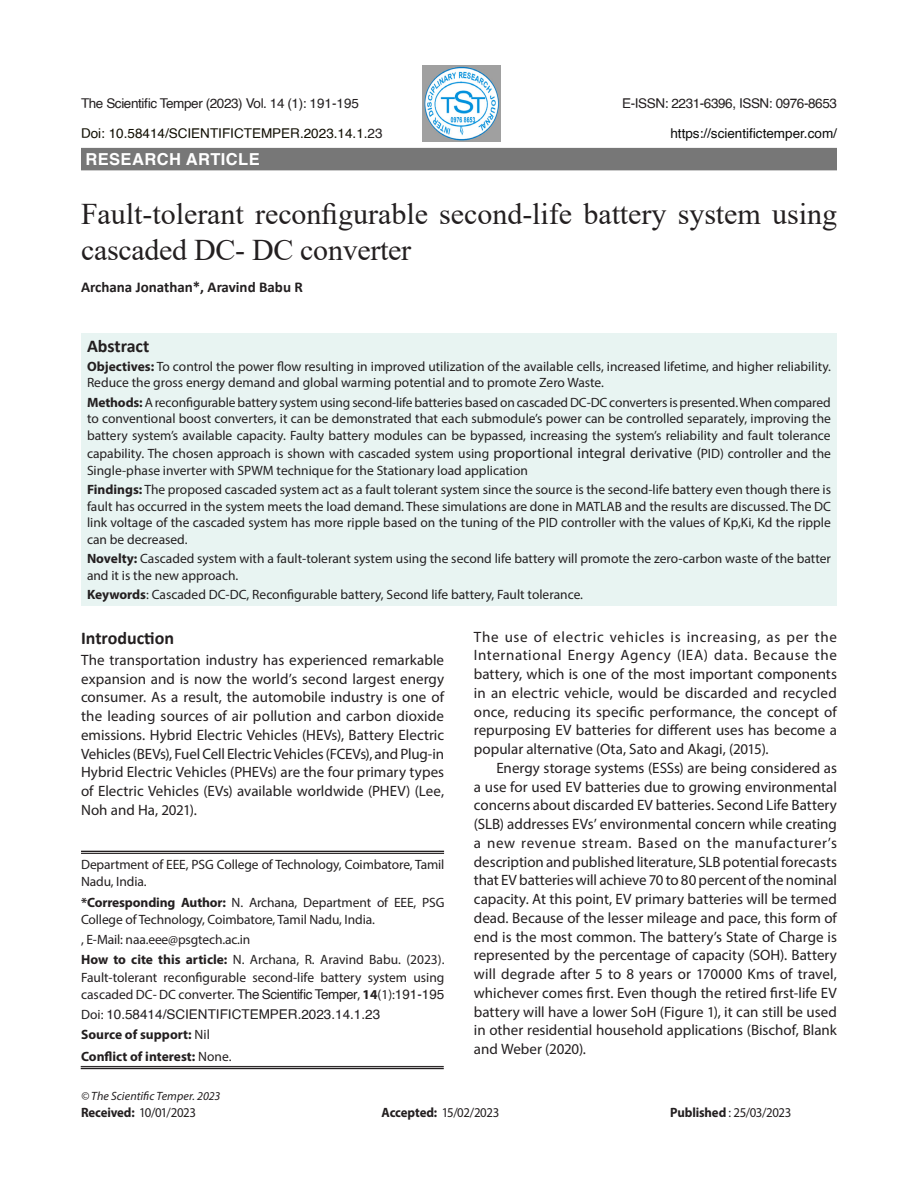
<style>
.page{position:relative;width:918px;height:1188px;background:#fff}
.page>*{position:absolute;margin:0;border:0;box-sizing:border-box;transform-origin:0 0}
.article_head{font:30px/36px "Times New Roman";color:#231f20}
.Sub-Head-1{font:700 18px "Calibri";color:#231f20}
.Subject{font:700 16.5px "Helvetica";letter-spacing:.025em;color:#fff}
.text{font:15px/18.8px "Myriad Pro";color:#231f20;text-align:justify}
.Body_flush{font:15px/18.8px "Myriad Pro";color:#231f20;text-align:justify}
.author{font:700 15px "Calibri";color:#231f20}
.Abstract{font:13.5px/16.5px "Myriad Pro";color:#231f20}
.affiliation{font:13.5px/17.2px "Myriad Pro";letter-spacing:-.01em;color:#231f20}
.Running_Head{font:13.5px "Helvetica";letter-spacing:-.03em;color:#231f20}
.ref{font:13.5px "Myriad Pro";letter-spacing:-.03em;color:#231f20;scale:.95 1}
.affiliation-2{font:700 13.5px "Myriad Pro";color:#231f20}
.affiliation-3{font:13.5px "Helvetica";color:#231f20}
.Running_Head-2{font:13.5px "Helvetica";color:#100e02}
.Running_Head-3{font:13.5px "Helvetica";color:#0a0b0a}
.Bottom_1st_page{font:italic 12px "Myriad Pro";letter-spacing:.005em;color:#231f20}
.s1{color:#231f20}
.s2{font-weight:700}
.s3{font-size:15px}
.s4{font-family:"Helvetica"}
.s5{font-family:"Myriad Pro"}
.s6{font-weight:400}
</style>
<div class="page">
<div style="left:81px;top:333px;width:756px;height:272px;background:#e8f4f2"></div>
<div style="left:81px;top:148px;width:756px;height:22px;background:#777"></div>
<img style="left:422px;top:66px;width:78px;height:75px">
<hr style="left:81px;top:851px;width:363px;height:1px;background:#231f20">
<hr style="left:81px;top:853px;width:363px;height:1px;background:#231f20">
<hr style="left:81px;top:1066px;width:363px;height:1px;background:#231f20">
<hr style="left:81px;top:1068px;width:363px;height:1px;background:#231f20">
<p class="Running_Head" style="left:81px;top:92px;width:280px">The Scientific Temper (2023) Vol. 14 (1): 191-195</p>
<p class="Running_Head" style="left:622px;top:92px;width:216px">E-ISSN: 2231-6396, ISSN: 0976-8653</p>
<p class="Running_Head-2" style="left:81px;top:122px;width:303px">Doi: 10.58414/SCIENTIFICTEMPER.2023.14.1.<span class="s1">23</span></p>
<p class="Running_Head-3" style="left:670px;top:122px;width:168px">https://scientifictemper.com/</p>
<p class="Subject" style="left:86px;top:146px;width:176px">RESEARCH ARTICLE</p>
<p class="article_head" style="left:81px;top:195px;width:758px">Fault-tolerant reconfigurable second-life battery system using cascaded DC- DC converter</p>
<p class="author" style="left:81px;top:276px;width:223px">Archana Jonathan*, Aravind Babu R</p>
<p class="Sub-Head-1" style="left:87px;top:333px;width:64px">Abstract</p>
<p class="Abstract" style="left:87px;top:358px;width:746px"><span class="s2">Objectives:</span> To control the power flow resulting in improved utilization of the available cells, increased lifetime, and higher reliability.<br>Reduce the gross energy demand and global warming potential and to promote Zero Waste.</p>
<p class="Abstract" style="left:87px;top:394px;width:746px;text-align:justify"><span class="s2">Methods:</span> A reconfigurable battery system using second-life batteries based on cascaded DC-DC converters is presented. When compared to conventional boost converters, it can be demonstrated that each submodule’s power can be controlled separately, improving the battery system’s available capacity. Faulty battery modules can be bypassed, increasing the system’s reliability and fault tolerance</p>
<p class="Abstract" style="left:87px;top:446px;width:746px">capability. The chosen approach is shown with cascaded system using <span class="s3">proportional integral derivative (</span>PID) controller and the<br>Single-phase inverter with SPWM technique for the Stationary load application</p>
<p class="Abstract" style="left:87px;top:482px;width:746px;text-align:justify"><span class="s2">Findings:</span> The proposed cascaded system act as a fault tolerant system since the source is the second-life battery even though there is fault has occurred in the system meets the load demand. These simulations are done in MATLAB and the results are discussed. The DC link voltage of the cascaded system has more ripple based on the tuning of the PID controller with the values of Kp,Ki, Kd the ripple can be decreased.</p>
<p class="Abstract" style="left:87px;top:551px;width:745px"><span class="s2">Novelty:</span> Cascaded system with a fault-tolerant system using the second life battery will promote the zero-carbon waste of the batter and it is the new approach.</p>
<p class="Abstract" style="left:87px;top:587px;width:498px"><span class="s2">Keywords</span>: Cascaded DC-DC, Reconfigurable battery, Second life battery, Fault tolerance.</p>
<p class="Sub-Head-1" style="left:81px;top:625px;width:95px">Introduction</p>
<p class="Body_flush" style="left:81px;top:650px;width:365px">The transportation industry has experienced remarkable expansion and is now the world’s second largest energy consumer. As a result, the automobile industry is one of the leading sources of air pollution and carbon dioxide emissions. Hybrid Electric Vehicles (HEVs), Battery Electric Vehicles (BEVs), Fuel Cell Electric Vehicles (FCEVs), and Plug-in Hybrid Electric Vehicles (PHEVs) are the four primary types of Electric Vehicles (EVs) available worldwide (PHEV) (Lee, Noh and Ha, 2021).</p>
<p class="affiliation" style="left:81px;top:856px;width:365px">Department of EEE, PSG College of Technology, Coimbatore, Tamil<br>Nadu, India.</p>
<p class="affiliation" style="left:81px;top:893px;width:365px"><span class="s2">*Corresponding Author:</span> N. Archana, Department of EEE, PSG<br>College of Technology, Coimbatore, Tamil Nadu, India.</p>
<p class="affiliation" style="left:81px;top:931px;width:171px">, E-Mail: naa.eee@psgtech.ac.in</p>
<p class="affiliation" style="left:81px;top:951px;width:365px;text-align:justify"><span class="s2">How to cite this article:</span> N. Archana, R. Aravind Babu. (2023).<br>Fault-tolerant reconfigurable second-life battery system using cascaded DC- DC converter. <span class="s4">The Scientific Temper</span>, <span class="s2">14</span>(1):<span class="s4">191-195</span></p>
<p class="affiliation-3" style="left:81px;top:1004px;width:301px"><span class="s5">Doi:</span> 10.58414/SCIENTIFICTEMPER.2023.14.1.23</p>
<p class="affiliation-2" style="left:81px;top:1026px;width:130px">Source of support: <span class="s6">Nil</span></p>
<p class="affiliation-2" style="left:81px;top:1048px;width:152px">Conflict of interest: <span class="s6">None.</span></p>
<p class="Body_flush" style="left:474px;top:627px;width:365px">The use of electric vehicles is increasing, as per the International Energy Agency (IEA) data. Because the battery, which is one of the most important components in an electric vehicle, would be discarded and recycled once, reducing its specific performance, the concept of repurposing EV batteries for different uses has become a popular alternative (Ota, Sato and Akagi, (2015).</p>
<p class="text" style="left:474px;top:758px;width:365px;text-indent:22px">Energy storage systems (ESSs) are being considered as a use for used EV batteries due to growing environmental concerns about discarded EV batteries. Second Life Battery (SLB) addresses EVs’ environmental concern while creating a new revenue stream. Based on the manufacturer’s description and published literature, SLB potential forecasts that EV batteries will achieve 70 to 80 percent of the nominal capacity. At this point, EV primary batteries will be termed dead. Because of the lesser mileage and pace, this form of end is the most common. The battery’s State of Charge is represented by the percentage of capacity (SOH). Battery will degrade after 5 to 8 years or 170000 Kms of travel, whichever comes first. Even though the retired first-life EV battery will have a lower SoH (Figure 1), it can still be used in other residential household applications (Bischof, Blank and Weber (2020).</p>
<p class="Bottom_1st_page" style="left:81px;top:1089px;width:141px">© The Scientific Temper. 2023</p>
<p class="ref" style="left:81px;top:1104px;width:123px"><span class="s2">Received:</span> 10/01/2023</p>
<p class="ref" style="left:382px;top:1104px;width:125px"><span class="s2">Accepted:</span> 15/02/2023</p>
<p class="ref" style="left:670px;top:1104px;width:129px"><span class="s2">Published</span> : 25/03/2023</p>
</div>
